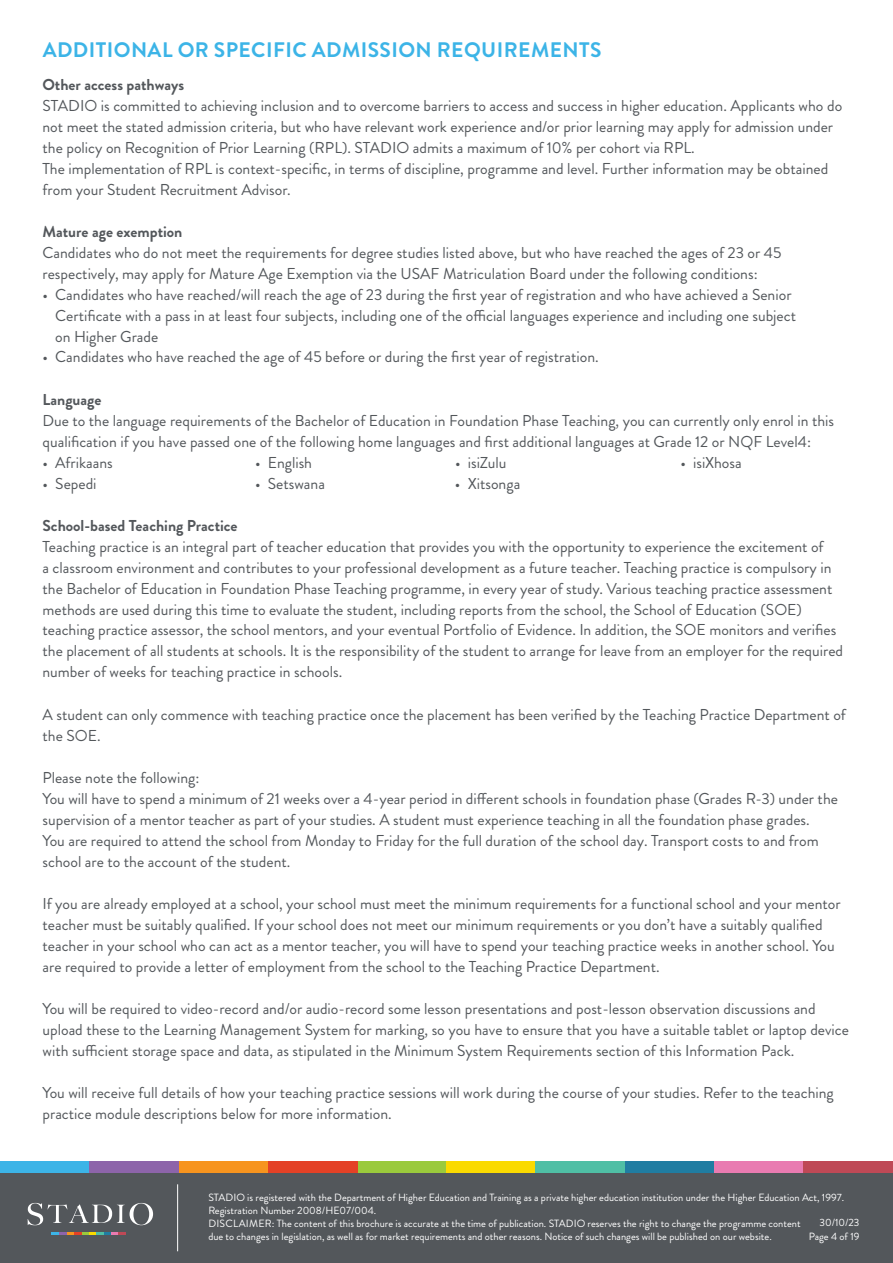
<style>
.page{position:relative;width:893px;height:1263px;background:#fff}
.page>*{position:absolute;margin:0;border:0;box-sizing:border-box;transform-origin:0 0}
.t1{font:700 21px "Brandon Grotesque";letter-spacing:.02em;color:#3cb4e7}
.t2{font:15.75px/21px "Brandon Grotesque";color:#53575b}
.t3{font:700 15.75px "Brandon Grotesque";color:#53575b}
.t4{font:10.5px/12.8px "Brandon Grotesque";color:#fff}
</style>
<div class="page">
<div style="left:0;top:1172px;width:893px;height:91px;background:#53575b"></div>
<hr style="left:177px;top:1184px;width:1px;height:67px;background:#fff">
<svg style="left:28px;top:1203px;width:125px;height:22px"></svg>
<svg style="left:52px;top:1232px;width:74px;height:3px"></svg>
<div style="left:357px;top:1161px;width:89px;height:11px;background:#9aca3c"></div>
<div style="left:179px;top:1161px;width:89px;height:11px;background:#f7941e"></div>
<div style="left:625px;top:1161px;width:89px;height:11px;background:#207da2"></div>
<div style="left:0;top:1161px;width:89px;height:11px;background:#3cb4e7"></div>
<div style="left:89px;top:1161px;width:90px;height:11px;background:#8d64aa"></div>
<div style="left:268px;top:1161px;width:89px;height:11px;background:#e44126"></div>
<div style="left:446px;top:1161px;width:90px;height:11px;background:#fada00"></div>
<div style="left:536px;top:1161px;width:89px;height:11px;background:#4fbfa5"></div>
<div style="left:714px;top:1161px;width:90px;height:11px;background:#e97bb1"></div>
<div style="left:804px;top:1161px;width:89px;height:11px;background:#bf4956"></div>
<h1 class="t1" style="left:43px;top:35px;width:560px">ADDITIONAL OR SPECIFIC ADMISSION REQUIREMENTS</h1>
<p class="t3" style="left:43px;top:73px;width:143px">Other access pathways</p>
<p class="t2" style="left:43px;top:95px;width:801px">STADIO is committed to achieving inclusion and to overcome barriers to access and success in higher education. Applicants who do not meet the stated admission criteria, but who have relevant work experience and/or prior learning may apply for admission under the policy on Recognition of Prior Learning (RPL). STADIO admits a maximum of 10% per cohort via RPL.<br>The implementation of RPL is context-specific, in terms of discipline, programme and level. Further information may be obtained from your Student Recruitment Advisor.</p>
<p class="t3" style="left:43px;top:220px;width:141px">Mature age exemption</p>
<p class="t2" style="left:43px;top:242px;width:740px">Candidates who do not meet the requirements for degree studies listed above, but who have reached the ages of 23 or 45 respectively, may apply for Mature Age Exemption via the USAF Matriculation Board under the following conditions:</p>
<p class="t2" style="left:55px;top:284px;width:742px;text-indent:-13px">• Candidates who have reached/will reach the age of 23 during the first year of registration and who have achieved a Senior<br>Certificate with a pass in at least four subjects, including one of the official languages experience and including one subject on Higher Grade</p>
<p class="t2" style="left:43px;top:347px;width:558px">• Candidates who have reached the age of 45 before or during the first year of registration.</p>
<p class="t3" style="left:43px;top:388px;width:61px">Language</p>
<p class="t2" style="left:43px;top:410px;width:793px">Due to the language requirements of the Bachelor of Education in Foundation Phase Teaching, you can currently only enrol in this qualification if you have passed one of the following home languages and first additional languages at Grade 12 or NQF Level4:</p>
<p class="t2" style="left:43px;top:452px;width:72px">• Afrikaans</p>
<p class="t2" style="left:255px;top:452px;width:58px">• English</p>
<p class="t2" style="left:455px;top:452px;width:53px">• isiZulu</p>
<p class="t2" style="left:680px;top:452px;width:63px">• isiXhosa</p>
<p class="t2" style="left:43px;top:473px;width:56px">• Sepedi</p>
<p class="t2" style="left:255px;top:473px;width:71px">• Setswana</p>
<p class="t2" style="left:455px;top:473px;width:67px">• Xitsonga</p>
<p class="t3" style="left:43px;top:514px;width:197px">School-based Teaching Practice</p>
<p class="t2" style="left:43px;top:536px;width:802px">Teaching practice is an integral part of teacher education that provides you with the opportunity to experience the excitement of<br>a classroom environment and contributes to your professional development as a future teacher. Teaching practice is compulsory in the Bachelor of Education in Foundation Phase Teaching programme, in every year of study. Various teaching practice assessment methods are used during this time to evaluate the student, including reports from the school, the School of Education (SOE) teaching practice assessor, the school mentors, and your eventual Portfolio of Evidence. In addition, the SOE monitors and verifies the placement of all students at schools. It is the responsibility of the student to arrange for leave from an employer for the required number of weeks for teaching practice in schools.</p>
<p class="t2" style="left:43px;top:704px;width:805px">A student can only commence with teaching practice once the placement has been verified by the Teaching Practice Department of the SOE.</p>
<p class="t2" style="left:43px;top:767px;width:797px">Please note the following:<br>You will have to spend a minimum of 21 weeks over a 4-year period in different schools in foundation phase (Grades R-3) under the supervision of a mentor teacher as part of your studies. A student must experience teaching in all the foundation phase grades.<br>You are required to attend the school from Monday to Friday for the full duration of the school day. Transport costs to and from school are to the account of the student.</p>
<p class="t2" style="left:43px;top:893px;width:800px">If you are already employed at a school, your school must meet the minimum requirements for a functional school and your mentor teacher must be suitably qualified. If your school does not meet our minimum requirements or you don’t have a suitably qualified teacher in your school who can act as a mentor teacher, you will have to spend your teaching practice weeks in another school. You are required to provide a letter of employment from the school to the Teaching Practice Department.</p>
<p class="t2" style="left:43px;top:998px;width:808px">You will be required to video-record and/or audio-record some lesson presentations and post-lesson observation discussions and upload these to the Learning Management System for marking, so you have to ensure that you have a suitable tablet or laptop device with sufficient storage space and data, as stipulated in the Minimum System Requirements section of this Information Pack.</p>
<p class="t2" style="left:43px;top:1082px;width:793px">You will receive full details of how your teaching practice sessions will work during the course of your studies. Refer to the teaching practice module descriptions below for more information.</p>
<p class="t4" style="left:208px;top:1191px;width:637px">STADIO is registered with the Department of Higher Education and Training as a private higher education institution under the Higher Education Act, 1997.<br>Registration Number 2008/HE07/004.<br>DISCLAIMER: The content of this brochure is accurate at the time of publication. STADIO reserves the right to change the programme content<br>due to changes in legislation, as well as for market requirements and other reasons. Notice of such changes will be published on our website.</p>
<p class="t4" style="left:809px;top:1216px;width:52px;line-height:13.5px;text-align:right">30/10/23<br>Page 4 of 19</p>
</div>
